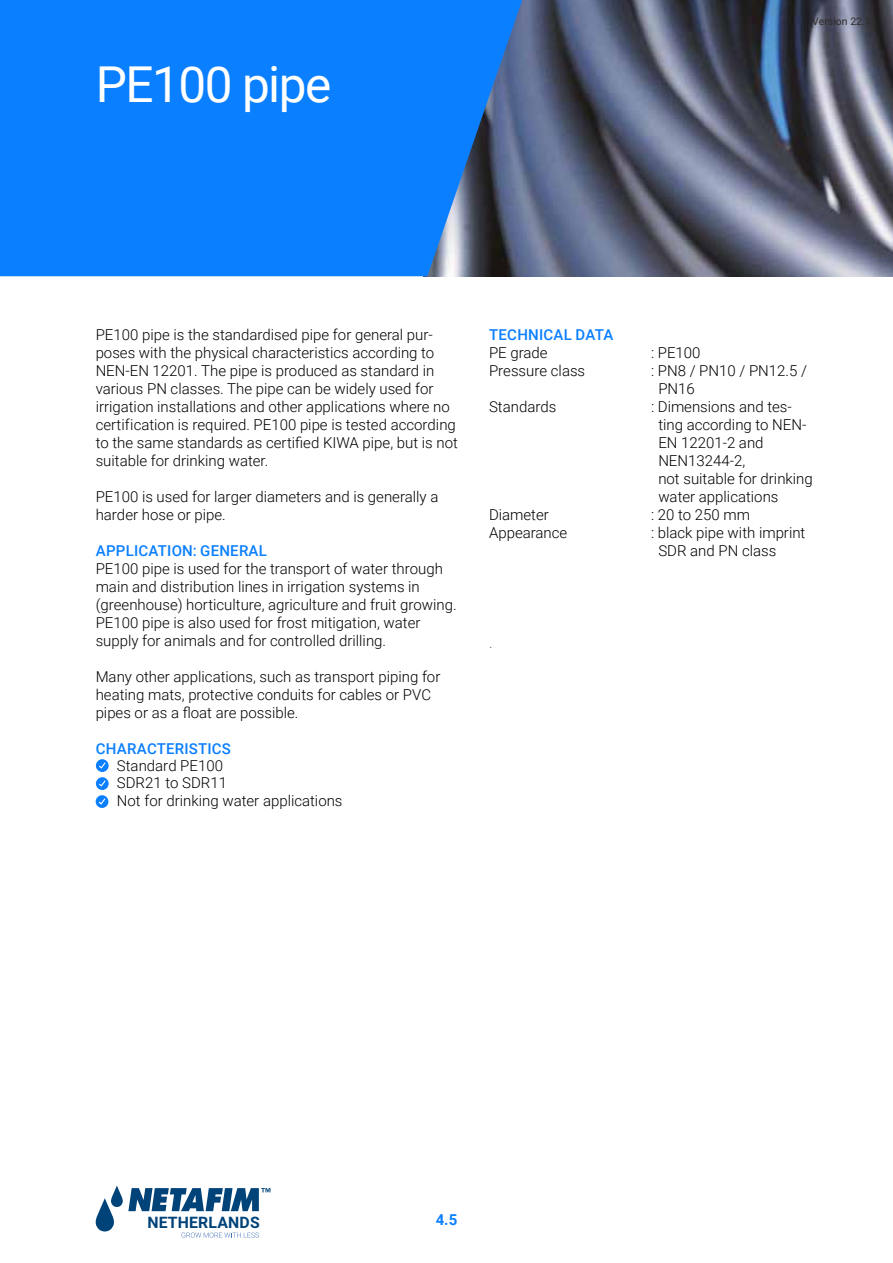
<style>
.page{position:relative;width:893px;height:1263px;background:#fff}
.page>*{position:absolute;margin:0;border:0;box-sizing:border-box;transform-origin:0 0}
.t1{font:52.5px "Roboto";letter-spacing:-.03em;color:#fff}
.t2{font:49.5px "Roboto";letter-spacing:-.03em;color:#fff}
.t3{font:700 15.9px "Roboto";letter-spacing:.01em;color:#004379}
.t4{font:300 15px/18px "Roboto";color:#000}
.t5{font:500 15px "Roboto";letter-spacing:.015em;color:#0a7fff}
.t6{font:700 15px "Roboto";color:#0a7fff}
.t7{font:300 15px "Roboto";color:#63686c}
.t8{font:10.5px "Roboto";color:#2f2c29}
.s1{font-family:"Minion Pro";font-weight:400;font-size:18px}
</style>
<div class="page">
<svg style="left:96px;top:1185px;width:174px;height:53px"></svg>
<img style="left:522px;top:0;width:371px;height:276px">
<svg style="left:0;top:0;width:522px;height:276px;fill:#0a7fff"></svg>
<svg style="left:96px;top:795px;width:12px;height:13px"></svg>
<svg style="left:97px;top:797px;width:10px;height:8px"></svg>
<svg style="left:96px;top:777px;width:13px;height:13px"></svg>
<svg style="left:98px;top:779px;width:9px;height:8px"></svg>
<svg style="left:96px;top:759px;width:13px;height:13px"></svg>
<svg style="left:98px;top:761px;width:9px;height:8px"></svg>
<h1 class="t1" style="left:65px;top:50px;width:396px">Elektrolasfittingen</h1>
<h2 class="t2" style="left:96px;top:50px;width:237px">PE100 pipe</h2>
<p class="t8" style="left:812px;top:14px;width:60px">Version 22.1</p>
<p class="t4" style="left:96px;top:325px;width:364px">PE100 pipe is the standardised pipe for general pur&shy;poses with the physical characteristics according to NEN-EN 12201. The pipe is produced as standard in various PN classes. The pipe can be widely used for irrigation installations and other applications where no certification is required. PE100 pipe is tested according to the same standards as certified KIWA pipe, but is not suitable for drinking water.</p>
<p class="t4" style="left:96px;top:487px;width:344px">PE100 is used for larger diameters and is generally a harder hose or pipe.</p>
<p class="t5" style="left:96px;top:540px;width:172px">APPLICATION: GENERAL</p>
<p class="t4" style="left:96px;top:559px;width:362px">PE100 pipe is used for the transport of water through main and distribution lines in irrigation systems in (greenhouse) horticulture, agriculture and fruit growing.<br>PE100 pipe is also used for frost mitigation, water supply for animals and for controlled drilling.</p>
<p class="t4" style="left:96px;top:667px;width:346px">Many other applications, such as transport piping for heating mats, protective conduits for cables or PVC pipes or as a float are possible.</p>
<p class="t5" style="left:96px;top:738px;width:137px">CHARACTERISTICS</p>
<p class="t4" style="left:96px;top:756px;width:129px"><span class="s1">•</span> Standard PE100</p>
<p class="t4" style="left:96px;top:773px;width:133px"><span class="s1">•</span> SDR21 to SDR11</p>
<p class="t4" style="left:96px;top:791px;width:248px"><span class="s1">•</span> Not for drinking water applications</p>
<p class="t5" style="left:489px;top:324px;width:126px">TECHNICAL DATA</p>
<p class="t4" style="left:489px;top:343px;width:60px">PE grade</p>
<p class="t4" style="left:651px;top:343px;width:51px">: PE100</p>
<p class="t4" style="left:489px;top:361px;width:98px">Pressure class</p>
<p class="t4" style="left:658px;top:361px;width:150px;text-indent:-7px">: PN8 / PN10 / PN12.5 /<br>PN16</p>
<p class="t4" style="left:489px;top:397px;width:69px">Standards</p>
<p class="t4" style="left:658px;top:397px;width:156px;text-indent:-7px">: Dimensions and tes&shy;ting according to NEN-<br>EN 12201-2 and<br>NEN13244-2,<br>not suitable for drinking water applications</p>
<p class="t4" style="left:489px;top:505px;width:61px">Diameter</p>
<p class="t4" style="left:651px;top:505px;width:100px">: 20 to 250 mm</p>
<p class="t4" style="left:489px;top:523px;width:80px">Appearance</p>
<p class="t4" style="left:658px;top:523px;width:149px;text-indent:-7px">: black pipe with imprint<br>SDR and PN class</p>
<p class="t7" style="left:489px;top:632px;width:5px">.</p>
<p class="t3" style="left:147px;top:1212px;width:114px">NETHERLANDS</p>
<p class="t6" style="left:436px;top:1209px;width:23px">4.5</p>
</div>
